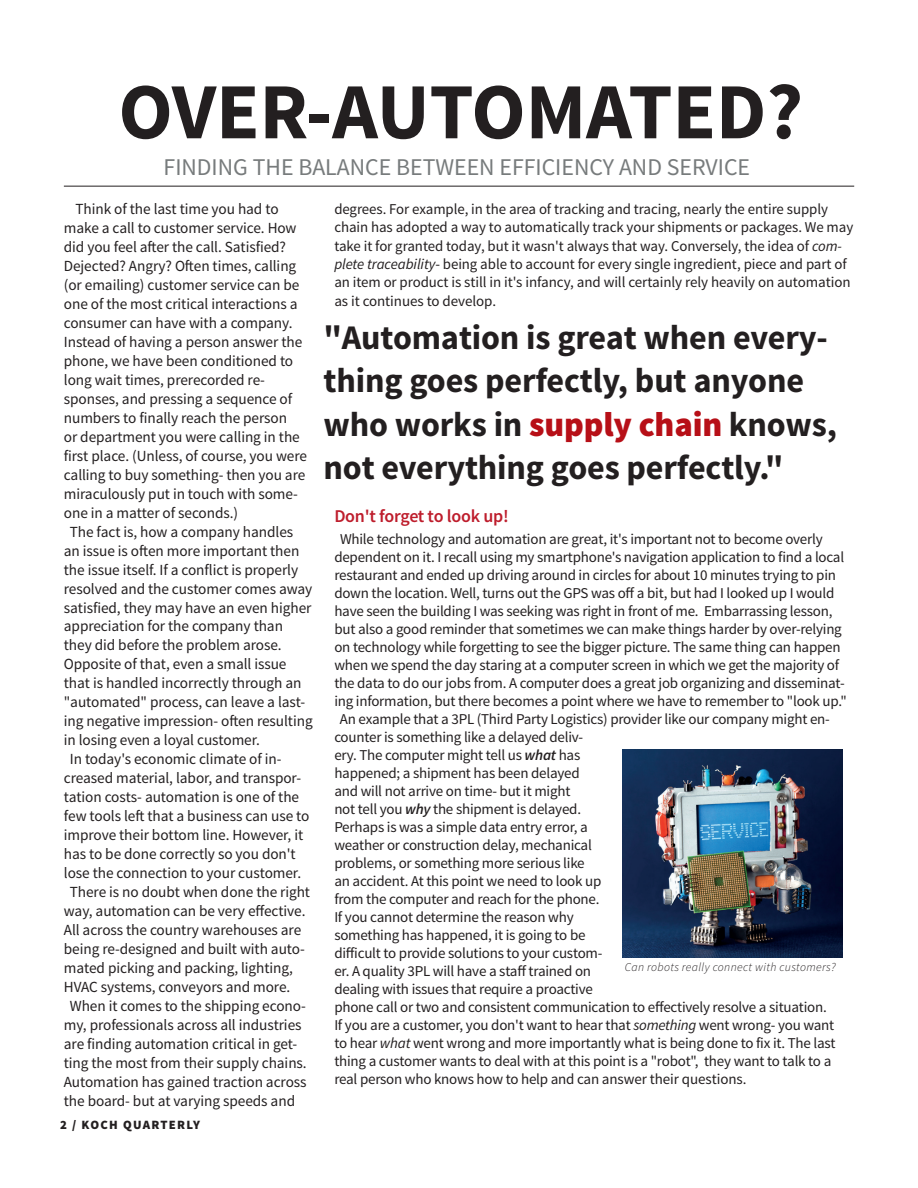
<style>
.page{position:relative;width:918px;height:1188px;background:#fff}
.page>*{position:absolute;margin:0;border:0;box-sizing:border-box;transform-origin:0 0}
.t1{font:700 79.5px "Source Sans Pro";color:#231f20}
.t2{font:700 34.5px/43.5px "Source Sans Pro";letter-spacing:-.005em;color:#231f20}
.t3{font:24px "Source Sans Pro";color:#777b7c}
.t4{font:600 18px "Source Sans Pro";letter-spacing:-.015em;color:#be1d2c}
.t5{font:15.45px "Source Sans Pro";letter-spacing:-.005em;color:#231f20}
.t6{font:15px/18.5px "Source Sans Pro";letter-spacing:-.015em;color:#231f20}
.t7{font:900 12.75px "Source Sans Pro";letter-spacing:.1em;color:#231f20}
.t8{font:italic 300 12px "Source Sans Pro";letter-spacing:.03em;color:#231f20}
.s1{font-style:italic}
.s2{font-weight:900;color:#b70f17}
.s3{font-weight:600;font-style:italic}
</style>
<div class="page">
<hr style="left:64px;top:186px;width:790px;height:1px;background:#231f20">
<img style="left:622px;top:750px;width:220px;height:208px">
<h1 class="t1" style="left:119px;top:61px;width:686px">OVER-AUTOMATED?</h1>
<h3 class="t3" style="left:164px;top:152px;width:588px">FINDING THE BALANCE BETWEEN EFFICIENCY AND SERVICE</h3>
<p class="t5" style="left:76px;top:199px;width:205px">Think of the last time you had to</p>
<p class="t5" style="left:64px;top:218px;width:234px">make a call to customer service. How</p>
<p class="t5" style="left:64px;top:237px;width:224px">did you feel after the call. Satisfied?</p>
<p class="t5" style="left:64px;top:256px;width:234px">Dejected? Angry? Often times, calling</p>
<p class="t5" style="left:64px;top:275px;width:237px">(or emailing) customer service can be</p>
<p class="t5" style="left:64px;top:294px;width:235px">one of the most critical interactions a</p>
<p class="t5" style="left:64px;top:313px;width:230px">consumer can have with a company.</p>
<p class="t5" style="left:64px;top:332px;width:240px">Instead of having a person answer the</p>
<p class="t5" style="left:64px;top:351px;width:231px">phone, we have been conditioned to</p>
<p class="t5" style="left:64px;top:370px;width:203px">long wait times, prerecorded re-</p>
<p class="t5" style="left:64px;top:389px;width:230px">sponses, and pressing a sequence of</p>
<p class="t5" style="left:64px;top:408px;width:225px">numbers to finally reach the person</p>
<p class="t5" style="left:64px;top:427px;width:237px">or department you were calling in the</p>
<p class="t5" style="left:64px;top:446px;width:245px">first place. (Unless, of course, you were</p>
<p class="t5" style="left:64px;top:465px;width:243px">calling to buy something- then you are</p>
<p class="t5" style="left:64px;top:484px;width:235px">miraculously put in touch with some-</p>
<p class="t5" style="left:64px;top:503px;width:176px">one in a matter of seconds.)</p>
<p class="t5" style="left:70px;top:522px;width:225px">The fact is, how a company handles</p>
<p class="t5" style="left:64px;top:541px;width:237px">an issue is often more important then</p>
<p class="t5" style="left:64px;top:560px;width:236px">the issue itself. If a conflict is properly</p>
<p class="t5" style="left:64px;top:579px;width:250px">resolved and the customer comes away</p>
<p class="t5" style="left:64px;top:598px;width:249px">satisfied, they may have an even higher</p>
<p class="t5" style="left:64px;top:617px;width:221px">appreciation for the company than</p>
<p class="t5" style="left:64px;top:636px;width:219px">they did before the problem arose.</p>
<p class="t5" style="left:64px;top:655px;width:224px">Opposite of that, even a small issue</p>
<p class="t5" style="left:64px;top:674px;width:239px">that is handled incorrectly through an</p>
<p class="t5" style="left:64px;top:693px;width:243px">"automated" process, can leave a last-</p>
<p class="t5" style="left:64px;top:712px;width:250px">ing negative impression- often resulting</p>
<p class="t5" style="left:64px;top:731px;width:198px">in losing even a loyal customer.</p>
<p class="t5" style="left:70px;top:750px;width:213px">In today's economic climate of in-</p>
<p class="t5" style="left:64px;top:769px;width:239px">creased material, labor, and transpor-</p>
<p class="t5" style="left:64px;top:788px;width:237px">tation costs- automation is one of the</p>
<p class="t5" style="left:64px;top:807px;width:247px">few tools left that a business can use to</p>
<p class="t5" style="left:64px;top:826px;width:241px">improve their bottom line. However, it</p>
<p class="t5" style="left:64px;top:845px;width:233px">has to be done correctly so you don't</p>
<p class="t5" style="left:64px;top:863px;width:239px">lose the connection to your customer.</p>
<p class="t5" style="left:70px;top:882px;width:242px">There is no doubt when done the right</p>
<p class="t5" style="left:64px;top:901px;width:243px">way, automation can be very effective.</p>
<p class="t5" style="left:64px;top:920px;width:239px">All across the country warehouses are</p>
<p class="t5" style="left:64px;top:939px;width:243px">being re-designed and built with auto-</p>
<p class="t5" style="left:64px;top:958px;width:231px">mated picking and packing, lighting,</p>
<p class="t5" style="left:64px;top:977px;width:228px">HVAC systems, conveyors and more.</p>
<p class="t5" style="left:70px;top:996px;width:238px">When it comes to the shipping econo-</p>
<p class="t5" style="left:64px;top:1015px;width:239px">my, professionals across all industries</p>
<p class="t5" style="left:64px;top:1034px;width:235px">are finding automation critical in get-</p>
<p class="t5" style="left:64px;top:1053px;width:244px">ting the most from their supply chains.</p>
<p class="t5" style="left:64px;top:1072px;width:244px">Automation has gained traction across</p>
<p class="t5" style="left:64px;top:1091px;width:233px">the board- but at varying speeds and</p>
<p class="t7" style="left:60px;top:1117px;width:142px">2 / KOCH QUARTERLY</p>
<p class="t6" style="left:334px;top:200px;width:521px">degrees. For example, in the area of tracking and tracing, nearly the entire supply chain has adopted a way to automatically track your shipments or packages. We may take it for granted today, but it wasn't always that way. Conversely, the idea of <span class="s1">com&shy;plete traceability</span>- being able to account for every single ingredient, piece and part of an item or product is still in it's infancy, and will certainly rely heavily on automation as it continues to develop.</p>
<h2 class="t2" style="left:324px;top:317px;width:515px">"Automation is great when every&shy;thing goes perfectly, but anyone who works in <span class="s2">SUPPLY CHAIN</span> knows, not everything goes perfectly."</h2>
<p class="t4" style="left:334px;top:505px;width:176px">Don't forget to look up!</p>
<p class="t6" style="left:340px;top:530px;width:484px">While technology and automation are great, it's important not to become overly</p>
<p class="t6" style="left:334px;top:548px;width:511px">dependent on it. I recall using my smartphone's navigation application to find a local</p>
<p class="t6" style="left:334px;top:566px;width:503px">restaurant and ended up driving around in circles for about 10 minutes trying to pin</p>
<p class="t6" style="left:334px;top:584px;width:502px">down the location. Well, turns out the GPS was off a bit, but had I looked up I would</p>
<p class="t6" style="left:334px;top:602px;width:500px">have seen the building I was seeking was right in front of me. Embarrassing lesson,</p>
<p class="t6" style="left:334px;top:620px;width:509px">but also a good reminder that sometimes we can make things harder by over-relying</p>
<p class="t6" style="left:334px;top:638px;width:508px">on technology while forgetting to see the bigger picture. The same thing can happen</p>
<p class="t6" style="left:334px;top:656px;width:506px">when we spend the day staring at a computer screen in which we get the majority of</p>
<p class="t6" style="left:334px;top:674px;width:512px">the data to do our jobs from. A computer does a great job organizing and disseminat-</p>
<p class="t6" style="left:334px;top:692px;width:514px">ing information, but there becomes a point where we have to remember to "look up."</p>
<p class="t6" style="left:340px;top:710px;width:491px">An example that a 3PL (Third Party Logistics) provider like our company might en-</p>
<p class="t6" style="left:334px;top:728px;width:250px">counter is something like a delayed deliv-</p>
<p class="t6" style="left:334px;top:746px;width:248px">ery. The computer might tell us <span class="s3">what</span> has</p>
<p class="t6" style="left:334px;top:764px;width:247px">happened; a shipment has been delayed</p>
<p class="t6" style="left:334px;top:782px;width:238px">and will not arrive on time- but it might</p>
<p class="t6" style="left:334px;top:800px;width:248px">not tell you <span class="s3">why</span> the shipment is delayed.</p>
<p class="t6" style="left:334px;top:818px;width:255px">Perhaps is was a simple data entry error, a</p>
<p class="t6" style="left:334px;top:836px;width:259px">weather or construction delay, mechanical</p>
<p class="t6" style="left:334px;top:854px;width:252px">problems, or something more serious like</p>
<p class="t6" style="left:334px;top:872px;width:269px">an accident. At this point we need to look up</p>
<p class="t6" style="left:334px;top:890px;width:267px">from the computer and reach for the phone.</p>
<p class="t6" style="left:334px;top:908px;width:241px">If you cannot determine the reason why</p>
<p class="t6" style="left:334px;top:926px;width:253px">something has happened, it is going to be</p>
<p class="t6" style="left:334px;top:944px;width:270px">difficult to provide solutions to your custom-</p>
<p class="t6" style="left:334px;top:962px;width:258px">er. A quality 3PL will have a staff trained on</p>
<p class="t6" style="left:334px;top:980px;width:260px">dealing with issues that require a proactive</p>
<p class="t6" style="left:334px;top:998px;width:494px">phone call or two and consistent communication to effectively resolve a situation.</p>
<p class="t6" style="left:334px;top:1016px;width:502px">If you are a customer, you don't want to hear that <span class="s1">something</span> went wrong- you want</p>
<p class="t6" style="left:334px;top:1034px;width:503px">to hear <span class="s1">what</span> went wrong and more importantly what is being done to fix it. The last</p>
<p class="t6" style="left:334px;top:1052px;width:499px">thing a customer wants to deal with at this point is a "robot", they want to talk to a</p>
<p class="t6" style="left:334px;top:1070px;width:414px">real person who knows how to help and can answer their questions.</p>
<p class="t8" style="left:625px;top:960px;width:212px">Can robots really connect with customers?</p>
</div>
